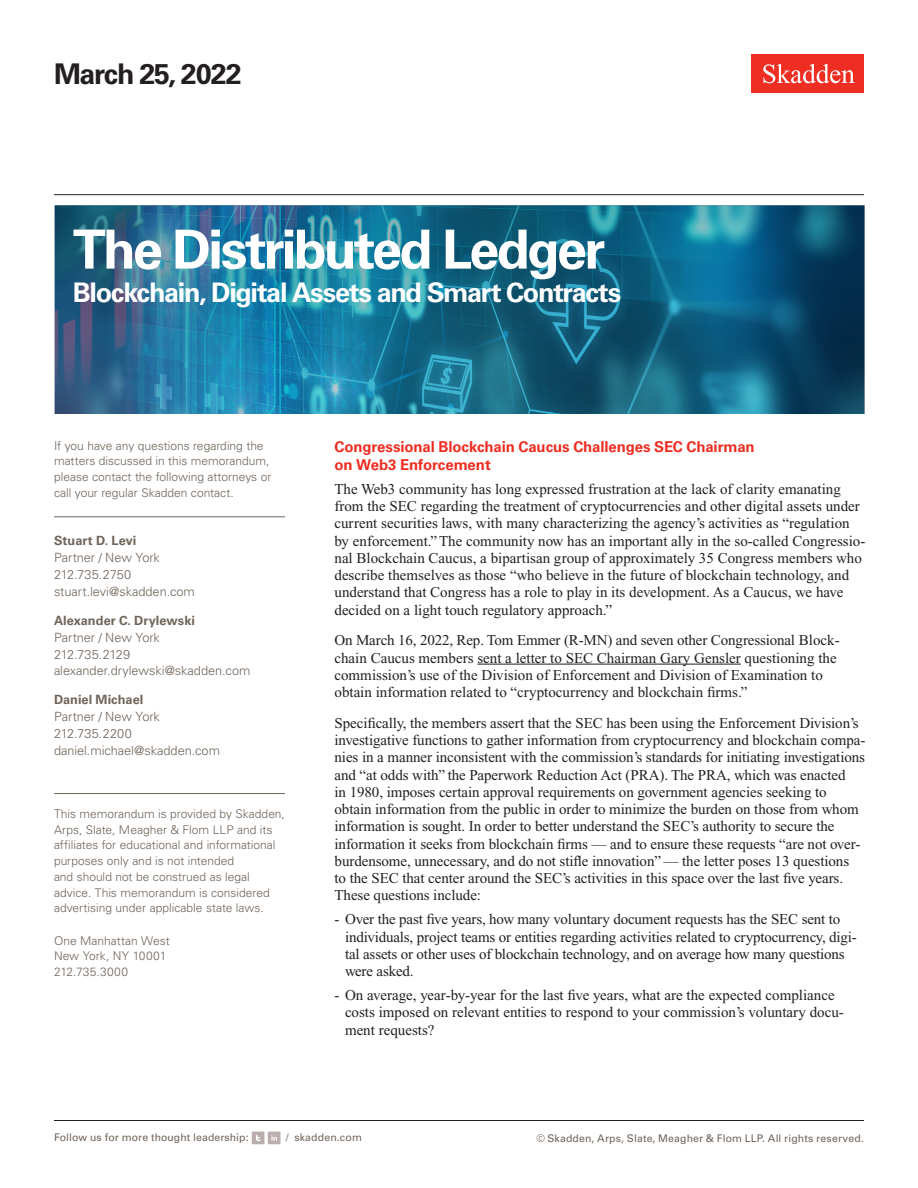
<style>
.page{position:relative;width:918px;height:1188px;background:#fff}
.page>*{position:absolute;margin:0;border:0;box-sizing:border-box;transform-origin:0 0}
.Title_Practice_Speci{font:700 54px "Univers LT Std";letter-spacing:-.05em;color:#fff}
.Title_date{font:700 28.5px "Univers LT Std";letter-spacing:-.04em;color:#231f20}
.Subtitle{font:700 27px "Univers LT Std";letter-spacing:-.05em;color:#fff}
.Main_Body{font:15px/17.2px "Times New Roman PS Std";letter-spacing:-.005em;color:#231f20}
.First_Level_Heading{font:700 15px/18px "Univers LT Std";letter-spacing:-.01em;color:#ee2e22}
.Contacts{font:300 12.75px "Univers LT Std";letter-spacing:-.005em;color:#6f645a}
.Contacts_Name{font:700 12.75px "Univers LT Std";letter-spacing:.005em;color:#6f645a}
.Sidebar_body_rule_ab{font:300 12px/15.8px "Univers LT Std";color:#6f645a}
.Sidebar_body_rule_be{font:300 12px/15.8px "Univers LT Std";color:#6f645a}
.Firm_Address{font:300 12px/15.8px "Univers LT Std";color:#6f645a}
.t1{font:10.5px "Univers LT Std";letter-spacing:.01em;color:#6f645a}
</style>
<div class="page">
<div style="left:752px;top:54px;width:112px;height:39px;background:#ee2e22"></div>
<svg style="left:763px;top:64px;width:92px;height:19px"></svg>
<hr style="left:54px;top:1120px;width:810px;height:1px;background:#231f20">
<hr style="left:54px;top:194px;width:810px;height:1px;background:#231f20">
<div style="left:252px;top:1132px;width:12px;height:12px;background:#baaeae"></div>
<svg style="left:256px;top:1135px;width:4px;height:6px"></svg>
<div style="left:268px;top:1132px;width:12px;height:12px;background:#baaeae"></div>
<svg style="left:271px;top:1135px;width:6px;height:6px"></svg>
<hr style="left:54px;top:516px;width:231px;height:1px;background:#6f645a">
<hr style="left:54px;top:793px;width:231px;height:1px;background:#6f645a">
<hr style="left:477px;top:664px;width:264px;height:1px;background:#231f20">
<img style="left:55px;top:206px;width:809px;height:208px">
<p class="Title_date" style="left:54px;top:57px;width:189px">March 25, 2022</p>
<h1 class="Title_Practice_Speci" style="left:73px;top:218px;width:534px">The Distributed Ledger</h1>
<p class="Subtitle" style="left:73px;top:276px;width:550px">Blockchain, Digital Assets and Smart Contracts</p>
<p class="Sidebar_body_rule_be" style="left:54px;top:438px;width:219px">If you have any questions regarding the matters discussed in this memorandum, please contact the following attorneys or call your regular Skadden contact.</p>
<p class="Contacts_Name" style="left:54px;top:533px;width:84px">Stuart D. Levi</p>
<p class="Contacts" style="left:54px;top:550px;width:108px">Partner / New York</p>
<p class="Contacts" style="left:54px;top:567px;width:79px">212.735.2750</p>
<p class="Contacts" style="left:54px;top:584px;width:142px">stuart.levi@skadden.com</p>
<p class="Contacts_Name" style="left:54px;top:613px;width:143px">Alexander C. Drylewski</p>
<p class="Contacts" style="left:54px;top:629px;width:108px">Partner / New York</p>
<p class="Contacts" style="left:54px;top:646px;width:78px">212.735.2129</p>
<p class="Contacts" style="left:54px;top:663px;width:198px">alexander.drylewski@skadden.com</p>
<p class="Contacts_Name" style="left:54px;top:692px;width:91px">Daniel Michael</p>
<p class="Contacts" style="left:54px;top:709px;width:108px">Partner / New York</p>
<p class="Contacts" style="left:54px;top:726px;width:79px">212.735.2200</p>
<p class="Contacts" style="left:54px;top:743px;width:168px">daniel.michael@skadden.com</p>
<p class="Sidebar_body_rule_ab" style="left:54px;top:806px;width:232px">This memorandum is provided by Skadden, Arps, Slate, Meagher &amp; Flom LLP and its affiliates for educational and informational purposes only and is not intended<br>and should not be construed as legal advice. This memorandum is considered advertising under applicable state laws.</p>
<p class="Firm_Address" style="left:54px;top:933px;width:117px">One Manhattan West<br>New York, NY 10001<br>212.735.3000</p>
<h1 class="First_Level_Heading" style="left:334px;top:438px;width:422px">Congressional Blockchain Caucus Challenges SEC Chairman on Web3 Enforcement</h1>
<p class="Main_Body" style="left:334px;top:480px;width:532px">The Web3 community has long expressed frustration at the lack of clarity emanating from the SEC regarding the treatment of cryptocurrencies and other digital assets under current securities laws, with many characterizing the agency’s activities as “regulation by enforcement.” The community now has an important ally in the so-called Congressio&shy;nal Blockchain Caucus, a bipartisan group of approximately 35 Congress members who describe themselves as those “who believe in the future of blockchain technology, and understand that Congress has a role to play in its development. As a Caucus, we have decided on a light touch regulatory approach.”</p>
<p class="Main_Body" style="left:334px;top:632px;width:507px">On March 16, 2022, Rep. Tom Emmer (R-MN) and seven other Congressional Block&shy;chain Caucus members sent a letter to SEC Chairman Gary Gensler questioning the commission’s use of the Division of Enforcement and Division of Examination to obtain information related to “cryptocurrency and blockchain firms.”</p>
<p class="Main_Body" style="left:334px;top:714px;width:533px">Specifically, the members assert that the SEC has been using the Enforcement Division’s investigative functions to gather information from cryptocurrency and blockchain compa&shy;nies in a manner inconsistent with the commission’s standards for initiating investigations and “at odds with” the Paperwork Reduction Act (PRA). The PRA, which was enacted<br>in 1980, imposes certain approval requirements on government agencies seeking to obtain information from the public in order to minimize the burden on those from whom information is sought. In order to better understand the SEC’s authority to secure the information it seeks from blockchain firms — and to ensure these requests “are not over&shy;burdensome, unnecessary, and do not stifle innovation” — the letter poses 13 questions<br>to the SEC that center around the SEC’s activities in this space over the last five years.<br>These questions include:</p>
<p class="Main_Body" style="left:345px;top:911px;width:513px;text-indent:-10px">- Over the past five years, how many voluntary document requests has the SEC sent to individuals, project teams or entities regarding activities related to cryptocurrency, digi&shy;tal assets or other uses of blockchain technology, and on average how many questions were asked.</p>
<p class="Main_Body" style="left:345px;top:987px;width:500px;text-indent:-10px">- On average, year-by-year for the last five years, what are the expected compliance costs imposed on relevant entities to respond to your commission’s voluntary docu&shy;ment requests?</p>
<p class="t1" style="left:54px;top:1131px;width:196px">Follow us for more thought leadership:</p>
<p class="t1" style="left:286px;top:1131px;width:77px">/ skadden.com</p>
<p class="t1" style="left:536px;top:1132px;width:329px">© Skadden, Arps, Slate, Meagher &amp; Flom LLP. All rights reserved.</p>
</div>
